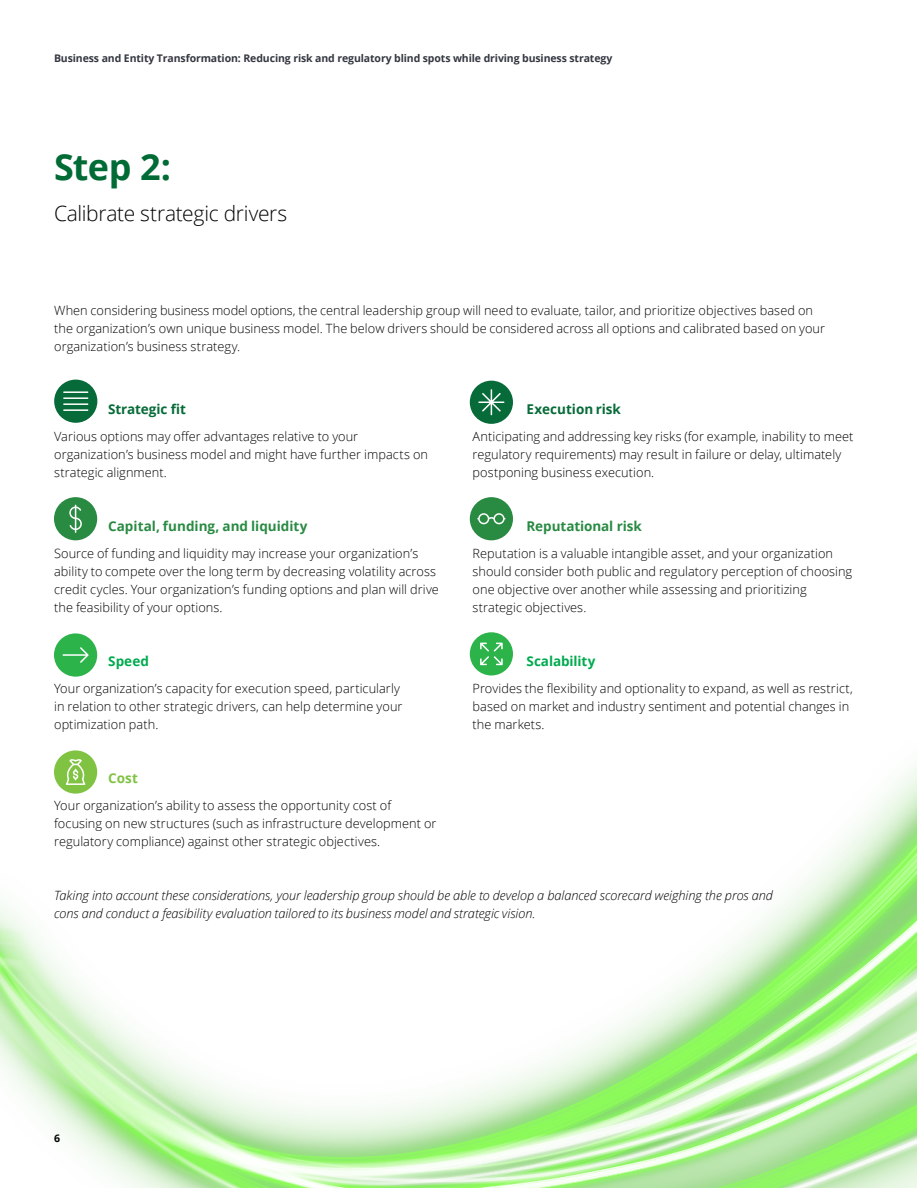
<style>
.page{position:relative;width:918px;height:1188px;background:#fff}
.page>*{position:absolute;margin:0;border:0;box-sizing:border-box;transform-origin:0 0}
.Cover_headline_bold__19_23pt{font:700 36px "Open Sans";color:#006b35}
.Introduction__14_18pt{font:300 21px "Open Sans";letter-spacing:-.015em;color:#000}
.Sub_contact_title{font:700 13.5px "Open Sans";color:#298a42}
.Sub_contact_title-2{font:700 13.5px "Open Sans";letter-spacing:-.005em;color:#066b38}
.Sub_contact_title-3{font:700 13.5px "Open Sans";letter-spacing:-.005em;color:#00aa4f}
.Sub_contact_title-4{font:700 13.5px "Open Sans";color:#80c342}
.Body_copy__8_5_12pt{font:300 12.75px/18px "Open Sans";letter-spacing:.005em;color:#000}
.Body_copy__8_5_12pt-2{font:italic 300 12.75px/18px "Open Sans";letter-spacing:-.005em;color:#000}
.t1{font:700 10.5px "Open Sans";letter-spacing:-.01em;color:#343741}
.t2{font:700 10.5px "Open Sans";color:#000}
</style>
<div class="page">
<img style="left:0;top:767px;width:917px;height:421px">
<svg style="left:54px;top:380px;width:43px;height:43px"></svg>
<svg style="left:54px;top:497px;width:43px;height:43px"></svg>
<svg style="left:54px;top:633px;width:43px;height:44px"></svg>
<svg style="left:54px;top:750px;width:43px;height:44px"></svg>
<svg style="left:470px;top:381px;width:43px;height:43px"></svg>
<svg style="left:470px;top:497px;width:43px;height:43px"></svg>
<svg style="left:470px;top:632px;width:43px;height:43px"></svg>
<p class="t1" style="left:54px;top:51px;width:560px">Business and Entity Transformation: Reducing risk and regulatory blind spots while driving business strategy</p>
<p class="Cover_headline_bold__19_23pt" style="left:54px;top:142px;width:118px">Step 2:</p>
<p class="Introduction__14_18pt" style="left:54px;top:198px;width:235px">Calibrate strategic drivers</p>
<p class="Body_copy__8_5_12pt" style="left:54px;top:301px;width:772px">When considering business model options, the central leadership group will need to evaluate, tailor, and prioritize objectives based on the organization’s own unique business model. The below drivers should be considered across all options and calibrated based on your organization’s business strategy.</p>
<p class="Sub_contact_title-2" style="left:108px;top:400px;width:79px">Strategic fit</p>
<p class="Body_copy__8_5_12pt" style="left:54px;top:427px;width:375px">Various options may offer advantages relative to your organization’s business model and might have further impacts on strategic alignment.</p>
<p class="Sub_contact_title" style="left:108px;top:517px;width:201px">Capital, funding, and liquidity</p>
<p class="Body_copy__8_5_12pt" style="left:54px;top:544px;width:386px">Source of funding and liquidity may increase your organization’s ability to compete over the long term by decreasing volatility across credit cycles. Your organization’s funding options and plan will drive the feasibility of your options.</p>
<p class="Sub_contact_title-3" style="left:108px;top:652px;width:42px">Speed</p>
<p class="Body_copy__8_5_12pt" style="left:54px;top:679px;width:350px">Your organization’s capacity for execution speed, particularly in relation to other strategic drivers, can help determine your optimization path.</p>
<p class="Sub_contact_title-4" style="left:108px;top:769px;width:31px">Cost</p>
<p class="Body_copy__8_5_12pt" style="left:54px;top:796px;width:384px">Your organization’s ability to assess the opportunity cost of focusing on new structures (such as infrastructure development or regulatory compliance) against other strategic objectives.</p>
<p class="Sub_contact_title-2" style="left:527px;top:400px;width:96px">Execution risk</p>
<p class="Body_copy__8_5_12pt" style="left:473px;top:427px;width:382px">Anticipating and addressing key risks (for example, inability to meet regulatory requirements) may result in failure or delay, ultimately postponing business execution.</p>
<p class="Sub_contact_title" style="left:527px;top:517px;width:117px">Reputational risk</p>
<p class="Body_copy__8_5_12pt" style="left:473px;top:544px;width:381px">Reputation is a valuable intangible asset, and your organization should consider both public and regulatory perception of choosing one objective over another while assessing and prioritizing strategic objectives.</p>
<p class="Sub_contact_title-3" style="left:527px;top:652px;width:70px">Scalability</p>
<p class="Body_copy__8_5_12pt" style="left:473px;top:679px;width:382px">Provides the flexibility and optionality to expand, as well as restrict, based on market and industry sentiment and potential changes in the markets.</p>
<p class="Body_copy__8_5_12pt-2" style="left:54px;top:886px;width:720px">Taking into account these considerations, your leadership group should be able to develop a balanced scorecard weighing the pros and cons and conduct a feasibility evaluation tailored to its business model and strategic vision.</p>
<p class="t2" style="left:54px;top:1131px;width:7px">6</p>
</div>
